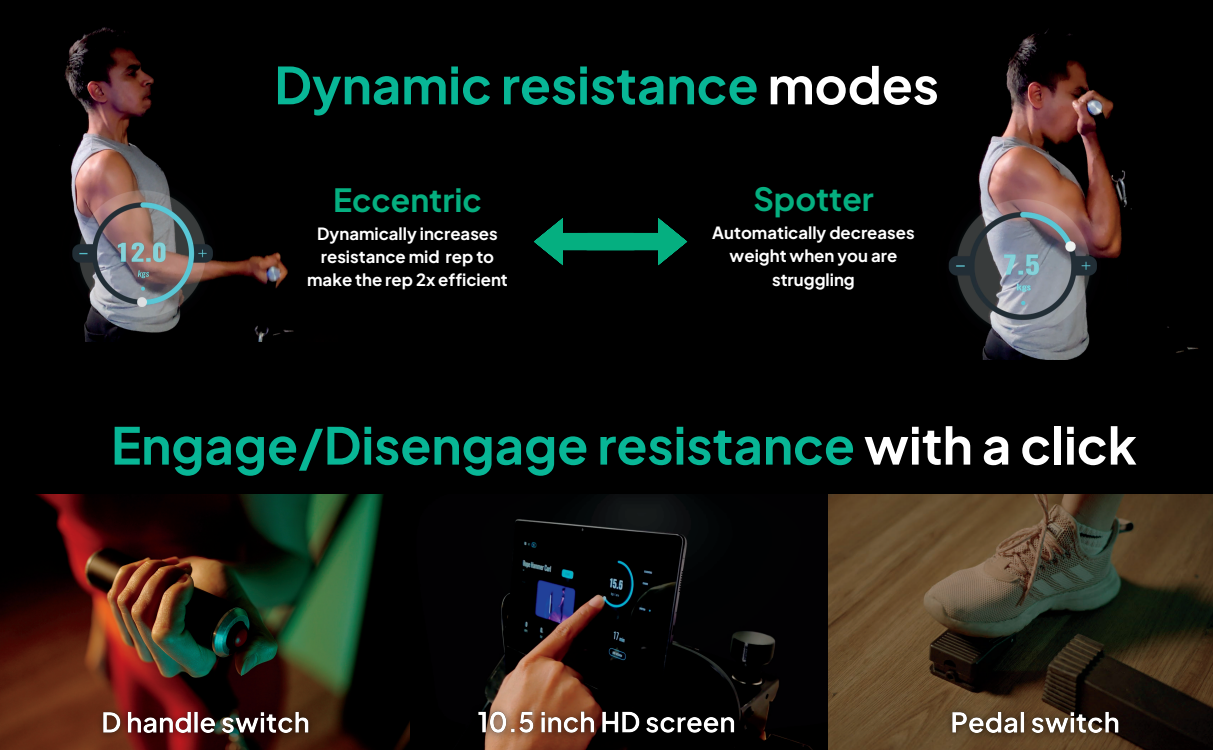
<style>
.page{position:relative;width:1213px;height:750px;background:#fff}
.page>*{position:absolute;margin:0;border:0;box-sizing:border-box;transform-origin:0 0}
.t1{font:700 50.75px "Plus Jakarta Sans";color:#08b696}
.t2{font:700 31.88px "Plus Jakarta Sans";color:#05af80}
.t3{font:700 16.75px/23.1px "Plus Jakarta Sans";color:#fff;text-align:center}
.s1{color:#fff}
</style>
<div class="page">
<div style="left:0;top:0;width:1212px;height:750px;background:#000"></div>
<img style="left:59px;top:27px;width:235px;height:314px">
<img style="left:948px;top:29px;width:251px;height:331px">
<img style="left:0;top:495px;width:813px;height:255px">
<img style="left:828px;top:495px;width:384px;height:255px">
<svg style="left:534px;top:218px;width:153px;height:47px"></svg>
<img style="left:89px;top:693px;width:232px;height:57px">
<img style="left:467px;top:694px;width:279px;height:56px">
<img style="left:938px;top:693px;width:192px;height:57px">
<h1 class="t1" style="left:274px;top:52px;width:666px">Dynamic resistance <span class="s1">modes</span></h1>
<h2 class="t2" style="left:333px;top:179px;width:150px">Eccentric</h2>
<p class="t3" style="left:307px;top:221px;width:202px">Dynamically increases resistance mid rep to make the rep 2x efficient</p>
<h2 class="t2" style="left:753px;top:178px;width:122px">Spotter</h2>
<p class="t3" style="left:712px;top:221px;width:204px">Automatically decreases weight when you are struggling</p>
<h1 class="t1" style="left:111px;top:412px;width:1027px">Engage/Disengage resistance <span class="s1">with a click</span></h1>
</div>
